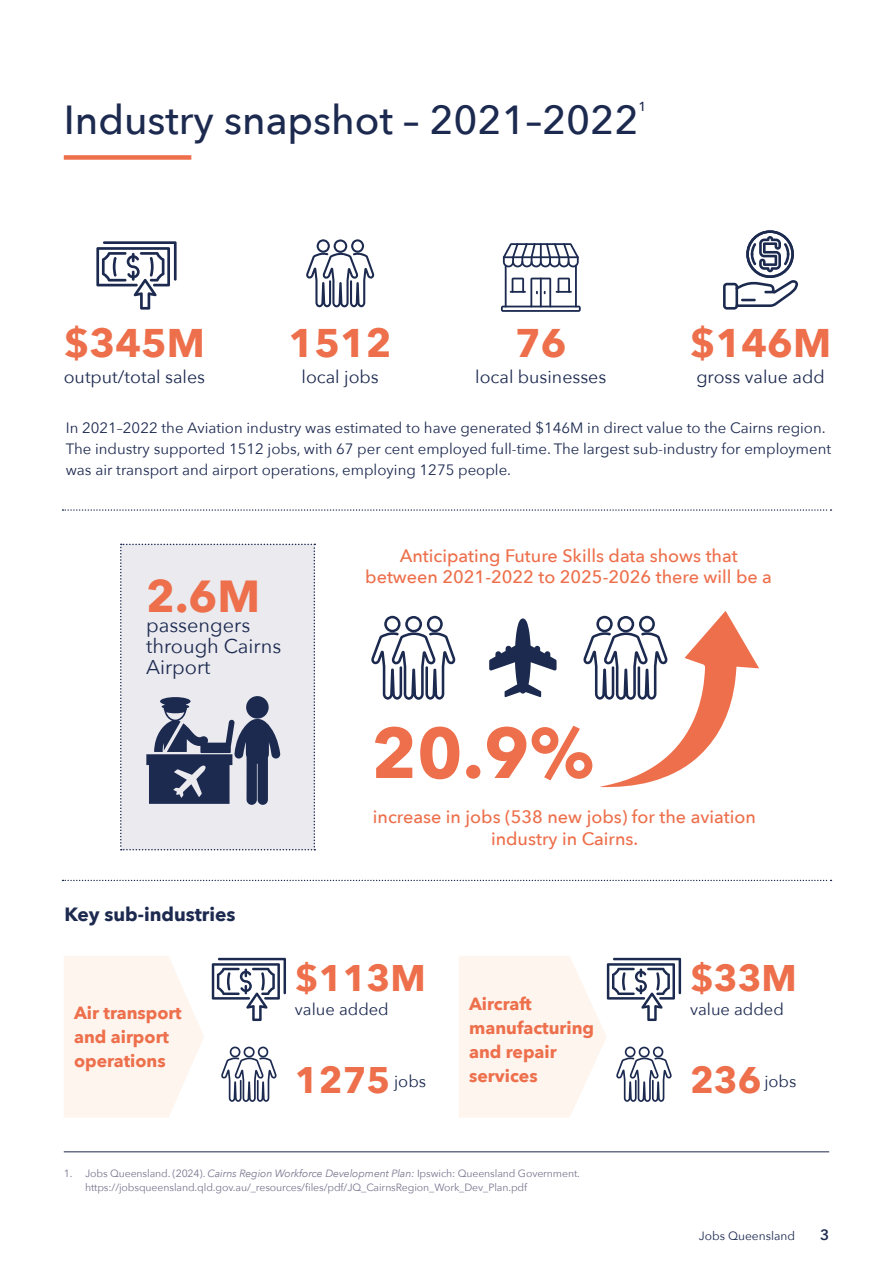
<style>
.page{position:relative;width:893px;height:1263px;background:#fff}
.page>*{position:absolute;margin:0;border:0;box-sizing:border-box;transform-origin:0 0}
.t1{font:700 70.65px "Avenir Next";color:#ed6f4b}
.t2{font:700 44.85px "Avenir Next";color:#ed6f4b}
.t3{font:500 40.5px "Avenir Next";color:#1d2a50}
.t4{font:700 39.9px "Avenir Next";color:#ed6f4b}
.t5{font:700 36.9px "Avenir Next";color:#ed6f4b}
.t6{font:19.95px/20.5px "Avenir Next";color:#1d2a50}
.t7{font:700 19.2px "Avenir Next";color:#1d2a50}
.t8{font:500 18px/21.6px "Avenir Next";color:#ed6f4b;text-align:center}
.t9{font:17.85px "Avenir Next";color:#1d2a50}
.t10{font:700 17.55px/24px "Avenir Next";color:#ed6f4b}
.t11{font:16.5px "Avenir Next";color:#1d2a50}
.t12{font:15px/21px "Avenir Next";color:#1d2a50}
.t13{font:600 15px "Avenir Next";color:#1d2a50}
.t14{font:500 13.05px "Avenir Next";color:#1d2a50}
.t15{font:12px "Avenir Next";color:#1d2a50}
.t16{font:10.5px/13.5px "Avenir Next";letter-spacing:-.01em;color:#78768f}
.s1{font-style:italic}
</style>
<div class="page">
<div style="left:64px;top:155px;width:127px;height:5px;background:#ed6f4b"></div>
<svg style="left:120px;top:544px;width:195px;height:306px;background:#ccced8"></svg>
<svg style="left:306px;top:239px;width:68px;height:68px"></svg>
<hr style="left:505px;top:265px;width:2px;height:42px;background:#1c2a50">
<hr style="left:575px;top:265px;width:2px;height:42px;background:#1c2a50">
<svg style="left:503px;top:243px;width:76px;height:24px"></svg>
<svg style="left:501px;top:278px;width:80px;height:34px"></svg>
<svg style="left:723px;top:230px;width:75px;height:80px"></svg>
<svg style="left:96px;top:241px;width:81px;height:69px"></svg>
<svg style="left:371px;top:616px;width:84px;height:84px"></svg>
<svg style="left:583px;top:611px;width:176px;height:177px"></svg>
<svg style="left:489px;top:618px;width:68px;height:79px"></svg>
<svg style="left:62px;top:880px;width:769px;height:1px"></svg>
<svg style="left:62px;top:509px;width:769px;height:2px"></svg>
<svg style="left:64px;top:956px;width:140px;height:162px"></svg>
<svg style="left:221px;top:1046px;width:56px;height:56px"></svg>
<svg style="left:212px;top:958px;width:74px;height:63px"></svg>
<svg style="left:459px;top:956px;width:222px;height:162px"></svg>
<hr style="left:64px;top:1151px;width:765px;height:1px;background:#1d2a50">
<h3 class="t3" style="left:64px;top:85px;width:576px">Industry snapshot – 2021–2022</h3>
<p class="t14" style="left:638px;top:96px;width:9px">1</p>
<h3 class="t4" style="left:64px;top:309px;width:143px">$345M</h3>
<p class="t9" style="left:64px;top:362px;width:143px">output/total sales</p>
<h3 class="t4" style="left:289px;top:309px;width:105px">1512</h3>
<p class="t9" style="left:302px;top:362px;width:79px">local jobs</p>
<h3 class="t4" style="left:515px;top:309px;width:53px">76</h3>
<p class="t9" style="left:475px;top:362px;width:133px">local businesses</p>
<h3 class="t4" style="left:690px;top:309px;width:143px">$146M</h3>
<p class="t9" style="left:696px;top:362px;width:130px">gross value add</p>
<p class="t12" style="left:66px;top:417px;width:767px">In 2021–2022 the Aviation industry was estimated to have generated $146M in direct value to the Cairns region.<br>The industry supported 1512 jobs, with 67 per cent employed full-time. The largest sub-industry for employment was air transport and airport operations, employing 1275 people.</p>
<h2 class="t2" style="left:146px;top:558px;width:116px">2.6M</h2>
<h3 class="t6" style="left:146px;top:614px;width:137px">passengers through Cairns<br>Airport</h3>
<p class="t7" style="left:64px;top:897px;width:173px">Key sub-industries</p>
<p class="t8" style="left:365px;top:544px;width:408px">Anticipating Future Skills data shows that between 2021-2022 to 2025-2026 there will be a</p>
<h1 class="t1" style="left:371px;top:692px;width:224px">20.9%</h1>
<p class="t8" style="left:373px;top:805px;width:384px;line-height:22px">increase in jobs (538 new jobs) for the aviation industry in Cairns.</p>
<h3 class="t5" style="left:295px;top:946px;width:132px">$113M</h3>
<p class="t11" style="left:295px;top:996px;width:95px">value added</p>
<h3 class="t5" style="left:690px;top:946px;width:108px">$33M</h3>
<p class="t11" style="left:690px;top:996px;width:95px">value added</p>
<p class="t10" style="left:74px;top:1000px;width:109px">Air transport and airport operations</p>
<p class="t10" style="left:469px;top:991px;width:126px">Aircraft manufacturing and repair services</p>
<h3 class="t5" style="left:295px;top:1048px;width:97px">1275</h3>
<p class="t11" style="left:394px;top:1067px;width:34px">jobs</p>
<h3 class="t5" style="left:690px;top:1048px;width:73px">236</h3>
<p class="t11" style="left:764px;top:1067px;width:34px">jobs</p>
<p class="t16" style="left:85px;top:1166px;width:496px;text-indent:-21px">1. Jobs Queensland. (2024). <span class="s1">Cairns Region Workforce Development Plan:</span> Ipswich: Queensland Government. https://jobsqueensland.qld.gov.au/_resources/files/pdf/JQ_CairnsRegion_Work_Dev_Plan.pdf</p>
<p class="t15" style="left:699px;top:1225px;width:98px">Jobs Queensland</p>
<p class="t13" style="left:820px;top:1221px;width:11px">3</p>
</div>
